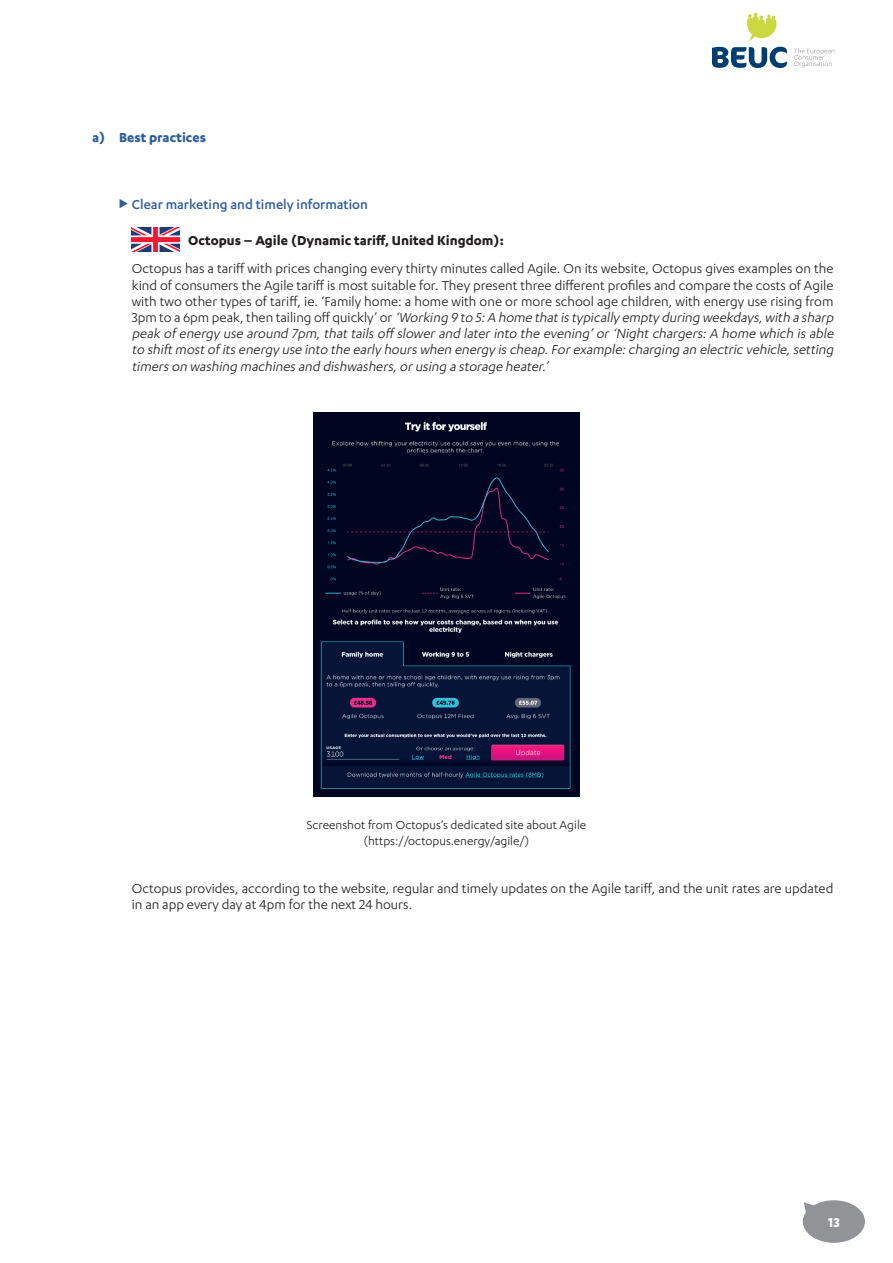
<style>
.page{position:relative;width:893px;height:1263px;background:#fff}
.page>*{position:absolute;margin:0;border:0;box-sizing:border-box;transform-origin:0 0}
.t1{font:15px/16.2px "Karbon";color:#231f20}
.t2{font:700 15px "Karbon";color:#231f20}
.t3{font:500 15px "Karbon";color:#2c5c9d}
.t4{font:700 15px "Karbon";color:#2c5c9d}
.t5{font:700 15px "Karbon";color:#fff}
.t6{font:13.5px/16.2px "Karbon";color:#231f20;text-align:center}
.s1{font-style:italic}
</style>
<div class="page">
<svg style="left:794px;top:48px;width:40px;height:19px"></svg>
<svg style="left:712px;top:13px;width:75px;height:55px"></svg>
<svg style="left:803px;top:1200px;width:62px;height:43px"></svg>
<img style="left:132px;top:227px;width:48px;height:25px">
<img style="left:314px;top:412px;width:265px;height:385px">
<p class="t4" style="left:92px;top:129px;width:115px">a) Best practices</p>
<p class="t3" style="left:132px;top:196px;width:238px">Clear marketing and timely information</p>
<p class="t2" style="left:188px;top:232px;width:317px">Octopus – Agile (Dynamic tariff, United Kingdom):</p>
<p class="t1" style="left:132px;top:260px;width:706px">Octopus has a tariff with prices changing every thirty minutes called Agile. On its website, Octopus gives examples on the kind of consumers the Agile tariff is most suitable for. They present three different profiles and compare the costs of Agile with two other types of tariff, ie. ‘Family home: a home with one or more school age children, with energy use rising from 3 p m t o a 6 p m p e a k, t h e n t a i l i n g o ff q u i c k l y ’ o r <span class="s1">‘Working 9 to 5:A home thatis typically empty during weekdays,with a sharp peak of energy use around 7pm,thattails off slowerand laterinto the evening’or‘Nightchargers:A home which is able to shiftmostof its energy use into the early hours when energy is cheap.Forexample:charging an electric vehicle,setting timers on washing machines and dishwashers,orusing a storage heater.’</span></p>
<p class="t6" style="left:307px;top:816px;width:281px">Screenshot from Octopus’s dedicated site about Agile (https://octopus.energy/agile/)</p>
<p class="t1" style="left:132px;top:880px;width:703px">Octopus provides, according to the website, regular and timely updates on the Agile tariff, and the unit rates are updated in an app every day at 4pm for the next 24 hours.</p>
<p class="t5" style="left:828px;top:1213px;width:13px">13</p>
</div>
